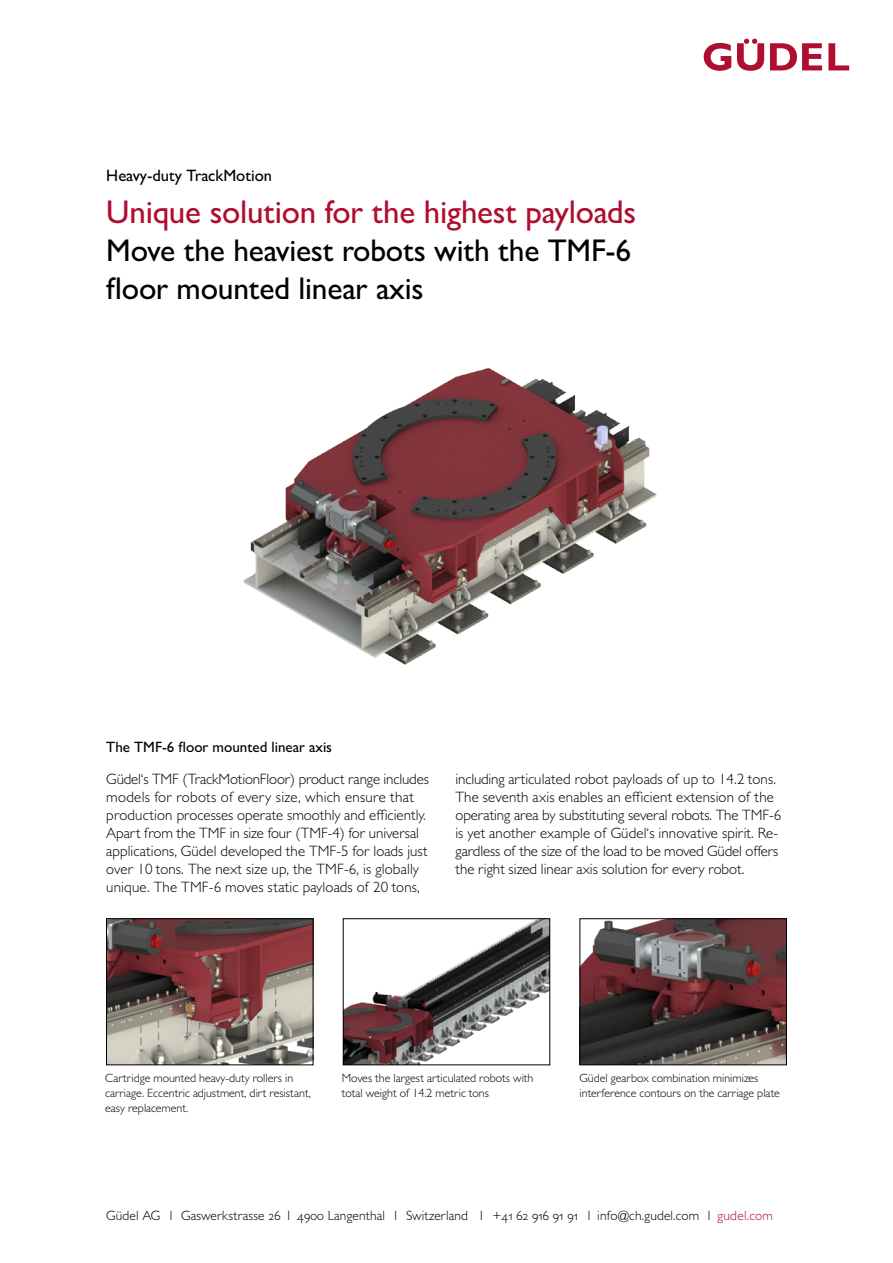
<style>
.page{position:relative;width:893px;height:1263px;background:#fff}
.page>*{position:absolute;margin:0;border:0;box-sizing:border-box;transform-origin:0 0}
.t1{font:500 33px "Gill Sans MT Pro";letter-spacing:-.005em;color:#af0e2e}
.t2{font:500 31.5px/37.8px "Gill Sans MT Pro";letter-spacing:-.005em;color:#000}
.t3{font:500 16.5px "Gill Sans MT Pro";color:#000}
.t4{font:300 15px/18px "Gill Sans MT Pro";color:#000}
.t5{font:500 15px "Gill Sans MT Pro";color:#000}
.t6{font:300 13.5px "Gill Sans MT Pro";letter-spacing:.01em;color:#000}
.t7{font:300 12px/15px "Gill Sans MT Pro";color:#000}
.s1{color:#af0e2e}
</style>
<div class="page">
<img style="left:243px;top:368px;width:414px;height:297px">
<img style="left:345px;top:920px;width:203px;height:143px">
<div style="left:343px;top:918px;width:207px;height:147px;border:1px solid #000"></div>
<img style="left:108px;top:920px;width:203px;height:143px">
<div style="left:106px;top:918px;width:207px;height:147px;border:1px solid #000"></div>
<img style="left:582px;top:920px;width:203px;height:143px">
<div style="left:580px;top:918px;width:207px;height:147px;border:1px solid #000"></div>
<svg style="left:704px;top:43px;width:27px;height:28px"></svg>
<svg style="left:770px;top:43px;width:52px;height:27px"></svg>
<svg style="left:828px;top:43px;width:21px;height:27px"></svg>
<svg style="left:737px;top:39px;width:27px;height:32px"></svg>
<p class="t3" style="left:106px;top:166px;width:167px">Heavy-duty TrackMotion</p>
<h1 class="t1" style="left:106px;top:192px;width:531px">Unique solution for the highest payloads</h1>
<h2 class="t2" style="left:106px;top:231px;width:526px">Move the heaviest robots with the TMF-6 floor mounted linear axis</h2>
<p class="t5" style="left:106px;top:738px;width:227px">The TMF-6 floor mounted linear axis</p>
<p class="t4" style="left:106px;top:770px;width:324px">Güdel‘s TMF (TrackMotionFloor) product range includes models for robots of every size, which ensure that production processes operate smoothly and efficiently.<br>Apart from the TMF in size four (TMF-4) for universal applications, Güdel developed the TMF-5 for loads just over 10 tons. The next size up, the TMF-6, is globally unique. The TMF-6 moves static payloads of 20 tons,</p>
<p class="t4" style="left:455px;top:770px;width:327px">including articulated robot payloads of up to 14.2 tons.<br>The seventh axis enables an efficient extension of the operating area by substituting several robots. The TMF-6 is yet another example of Güdel‘s innovative spirit. Re&shy;gardless of the size of the load to be moved Güdel offers the right sized linear axis solution for every robot.</p>
<p class="t7" style="left:105px;top:1070px;width:207px">Cartridge mounted heavy-duty rollers in carriage. Eccentric adjustment, dirt resistant, easy replacement.</p>
<p class="t7" style="left:342px;top:1070px;width:193px">Moves the largest articulated robots with total weight of 14.2 metric tons</p>
<p class="t7" style="left:579px;top:1070px;width:202px">Güdel gearbox combination minimizes interference contours on the carriage plate</p>
<p class="t6" style="left:106px;top:1207px;width:668px">Güdel AG 1 Gaswerkstrasse 26 1 4900 Langenthal 1 Switzerland 1 +41 62 916 91 91 1 info@ch.gudel.com 1 <span class="s1">gudel.com</span></p>
</div>
